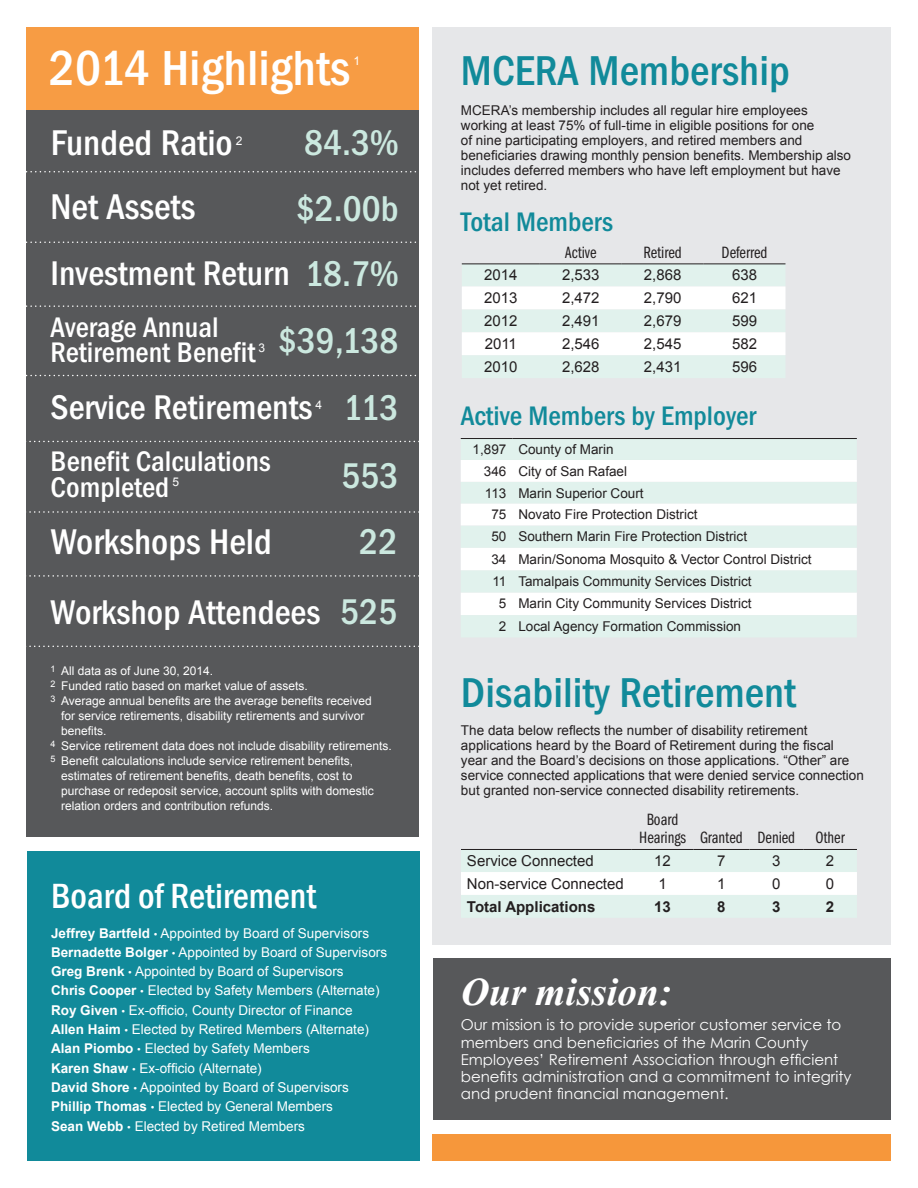
<style>
.page{position:relative;width:918px;height:1188px;background:#fff}
.page>*{position:absolute;margin:0;border:0;box-sizing:border-box;transform-origin:0 0}
.t1{font:49.5px "Franklin Gothic Medi Cond C";color:#fff}
.t2{font:42px "Franklin Gothic Medi Cond C";color:#118a9a}
.t3{font:italic 700 39px "Times New Roman";color:#fff}
.t4{font:36px "Franklin Gothic Medi Cond C";color:#fff}
.t5{font:36px "Franklin Gothic Medi Cond C";color:#cbe8df}
.t6{font:500 condensed 36px "Franklin Gothic";color:#fff}
.t7{font:34.5px "Franklin Gothic Medi Cond C";color:#fff}
.t8{font:28.5px/25.5px "Franklin Gothic Medi Cond C";color:#fff}
.t9{font:27px "Franklin Gothic Medi Cond C";color:#118a9a}
.t10{font:16.5px/18px "Franklin Gothic Book Cmp C";color:#231f20}
.t11{font:15px/17.2px "Century Gothic";color:#fff}
.t12{font:15px "Arial";color:#231f20}
.t13{font:700 15px "Arial";color:#231f20}
.t14{font:13.5px/15px "Arial";color:#231f20}
.t15{font:13.5px/19.4px "Arial";color:#fff}
.t16{font:12px "Arial";color:#fff}
.s1{font-size:36px;color:#cbe8df}
.s2{font-weight:700}
.s3{font-size:10.5px}
</style>
<div class="page">
<div style="left:433px;top:958px;width:458px;height:162px;background:#57585a"></div>
<div style="left:27px;top:851px;width:392px;height:310px;background:#118a9a"></div>
<div style="left:432px;top:27px;width:459px;height:918px;background:#e6e7e9"></div>
<div style="left:461px;top:439px;width:395px;height:198px;background:#e1f2ed"></div>
<svg style="left:461px;top:460px;width:396px;height:155px;fill:#fff"></svg>
<hr style="left:461px;top:438px;width:51px;height:1px;background:#231f20">
<hr style="left:512px;top:438px;width:345px;height:1px;background:#231f20">
<svg style="left:462px;top:265px;width:324px;height:113px"></svg>
<hr style="left:462px;top:264px;width:78px;height:1px;background:#231f20">
<hr style="left:540px;top:264px;width:82px;height:1px;background:#231f20">
<hr style="left:622px;top:264px;width:82px;height:1px;background:#231f20">
<hr style="left:704px;top:264px;width:82px;height:1px;background:#231f20">
<svg style="left:461px;top:850px;width:396px;height:67px"></svg>
<hr style="left:461px;top:849px;width:171px;height:1px;background:#231f20">
<hr style="left:632px;top:849px;width:61px;height:1px;background:#231f20">
<hr style="left:693px;top:849px;width:57px;height:1px;background:#231f20">
<hr style="left:750px;top:849px;width:53px;height:1px;background:#231f20">
<hr style="left:803px;top:849px;width:54px;height:1px;background:#231f20">
<div style="left:432px;top:1134px;width:459px;height:27px;background:#f6973b"></div>
<div style="left:26px;top:82px;width:393px;height:755px;background:#57585a"></div>
<div style="left:26px;top:27px;width:393px;height:82px;background:#f79c44"></div>
<svg style="left:26px;top:171px;width:390px;height:1px"></svg>
<svg style="left:26px;top:242px;width:390px;height:1px"></svg>
<svg style="left:26px;top:305px;width:390px;height:2px"></svg>
<svg style="left:26px;top:375px;width:390px;height:1px"></svg>
<svg style="left:26px;top:441px;width:393px;height:1px"></svg>
<svg style="left:26px;top:511px;width:393px;height:2px"></svg>
<svg style="left:26px;top:575px;width:393px;height:2px"></svg>
<svg style="left:26px;top:646px;width:393px;height:1px"></svg>
<h1 class="t1" style="left:49px;top:40px;width:303px">2014 Highlights</h1>
<p class="t16" style="left:353px;top:53px;width:8px">1</p>
<h3 class="t4" style="left:51px;top:123px;width:184px">Funded Ratio</h3>
<p class="t16" style="left:236px;top:133px;width:8px">2</p>
<h3 class="t5" style="left:304px;top:123px;width:96px">84.3%</h3>
<h3 class="t4" style="left:51px;top:187px;width:146px">Net Assets</h3>
<h3 class="t5" style="left:296px;top:189px;width:104px">$2.00b</h3>
<h3 class="t7" style="left:51px;top:255px;width:349px">Investment Return <span class="s1">18.7%</span></h3>
<h3 class="t8" style="left:51px;top:314px;width:206px">Average Annual<br>Retirement Benefit</h3>
<p class="t16" style="left:259px;top:340px;width:8px">3</p>
<h3 class="t5" style="left:278px;top:320px;width:122px">$39,138</h3>
<h3 class="t7" style="left:51px;top:388px;width:349px">Service Retirements <span class="s1">113</span></h3>
<p class="t16" style="left:316px;top:397px;width:8px">4</p>
<h3 class="t8" style="left:51px;top:448px;width:221px">Benefit Calculations<br>Completed</h3>
<p class="t16" style="left:172px;top:474px;width:8px">5</p>
<h3 class="t5" style="left:341px;top:456px;width:59px">553</h3>
<h3 class="t4" style="left:51px;top:522px;width:223px">Workshops Held</h3>
<h3 class="t5" style="left:359px;top:522px;width:40px">22</h3>
<h3 class="t7" style="left:51px;top:593px;width:348px">Workshop Attendees <span class="s1">525</span></h3>
<p class="t16" style="left:51px;top:663px;width:164px"><sup>1</sup> All data as of June 30, 2014.</p>
<p class="t16" style="left:51px;top:678px;width:259px"><sup>2</sup> Funded ratio based on market value of assets.</p>
<p class="t16" style="left:51px;top:693px;width:323px"><sup>3</sup> Average annual benefits are the average benefits received</p>
<p class="t16" style="left:61px;top:708px;width:305px">for service retirements, disability retirements and survivor</p>
<p class="t16" style="left:61px;top:723px;width:47px">benefits.</p>
<p class="t16" style="left:51px;top:738px;width:343px"><sup>4</sup> Service retirement data does not include disability retirements.</p>
<p class="t16" style="left:51px;top:753px;width:304px"><sup>5</sup> Benefit calculations include service retirement benefits,</p>
<p class="t16" style="left:61px;top:768px;width:293px">estimates of retirement benefits, death benefits, cost to</p>
<p class="t16" style="left:61px;top:783px;width:314px">purchase or redeposit service, account splits with domestic</p>
<p class="t16" style="left:61px;top:798px;width:214px">relation orders and contribution refunds.</p>
<h3 class="t6" style="left:51px;top:873px;width:267px">Board of Retirement</h3>
<p class="t15" style="left:51px;top:923px;width:338px"><span class="s2">Jeffrey Bartfeld</span> <span class="s3">•</span> Appointed by Board of Supervisors <span class="s2">Bernadette Bolger</span> <span class="s3">•</span> Appointed by Board of Supervisors <span class="s2">Greg Brenk</span> <span class="s3">•</span> Appointed by Board of Supervisors<br><span class="s2">Chris Cooper</span> <span class="s3">•</span> Elected by Safety Members (Alternate)<br><span class="s2">Roy Given</span> <span class="s3">•</span> Ex-officio, County Director of Finance <span class="s2">Allen Haim</span> <span class="s3">•</span> Elected by Retired Members (Alternate)<br><span class="s2">Alan Piombo</span> <span class="s3">•</span> Elected by Safety Members<br><span class="s2">Karen Shaw</span> <span class="s3">•</span> Ex-officio (Alternate)<br><span class="s2">David Shore</span> <span class="s3">•</span> Appointed by Board of Supervisors <span class="s2">Phillip Thomas</span> <span class="s3">•</span> Elected by General Members<br><span class="s2">Sean Webb</span> <span class="s3">•</span> Elected by Retired Members</p>
<h2 class="t2" style="left:461px;top:48px;width:330px">MCERA Membership</h2>
<p class="t14" style="left:461px;top:103px;width:392px">MCERA’s membership includes all regular hire employees working at least 75% of full-time in eligible positions for one<br>of nine participating employers, and retired members and beneficiaries drawing monthly pension benefits. Membership also includes deferred members who have left employment but have not yet retired.</p>
<h3 class="t9" style="left:461px;top:207px;width:154px">Total Members</h3>
<p class="t10" style="left:565px;top:243px;width:33px">Active</p>
<p class="t10" style="left:644px;top:243px;width:40px">Retired</p>
<p class="t10" style="left:722px;top:243px;width:47px">Deferred</p>
<p class="t12" style="left:484px;top:265px;width:35px">2014</p>
<p class="t12" style="left:562px;top:265px;width:39px">2,533</p>
<p class="t12" style="left:644px;top:265px;width:39px">2,868</p>
<p class="t12" style="left:732px;top:265px;width:27px">638</p>
<p class="t12" style="left:484px;top:288px;width:35px">2013</p>
<p class="t12" style="left:562px;top:288px;width:39px">2,472</p>
<p class="t12" style="left:644px;top:288px;width:39px">2,790</p>
<p class="t12" style="left:732px;top:288px;width:27px">621</p>
<p class="t12" style="left:484px;top:311px;width:35px">2012</p>
<p class="t12" style="left:562px;top:311px;width:39px">2,491</p>
<p class="t12" style="left:644px;top:311px;width:39px">2,679</p>
<p class="t12" style="left:732px;top:311px;width:27px">599</p>
<p class="t12" style="left:485px;top:334px;width:34px">2011</p>
<p class="t12" style="left:562px;top:334px;width:39px">2,546</p>
<p class="t12" style="left:644px;top:334px;width:39px">2,545</p>
<p class="t12" style="left:732px;top:334px;width:27px">582</p>
<p class="t12" style="left:484px;top:357px;width:35px">2010</p>
<p class="t12" style="left:562px;top:357px;width:39px">2,628</p>
<p class="t12" style="left:644px;top:357px;width:39px">2,431</p>
<p class="t12" style="left:732px;top:357px;width:27px">596</p>
<h3 class="t9" style="left:461px;top:400px;width:297px">Active Members by Employer</h3>
<p class="t14" style="left:473px;top:442px;width:143px">1,897 County of Marin</p>
<p class="t14" style="left:484px;top:464px;width:145px">346 City of San Rafael</p>
<p class="t14" style="left:485px;top:486px;width:160px">113 Marin Superior Court</p>
<p class="t14" style="left:491px;top:507px;width:208px">75 Novato Fire Protection District</p>
<p class="t14" style="left:491px;top:529px;width:257px">50 Southern Marin Fire Protection District</p>
<p class="t14" style="left:491px;top:552px;width:322px">34 Marin/Sonoma Mosquito &amp; Vector Control District</p>
<p class="t14" style="left:492px;top:574px;width:261px">11 Tamalpais Community Services District</p>
<p class="t14" style="left:499px;top:596px;width:254px">5 Marin City Community Services District</p>
<p class="t14" style="left:499px;top:619px;width:244px">2 Local Agency Formation Commission</p>
<h2 class="t2" style="left:461px;top:670px;width:336px">Disability Retirement</h2>
<p class="t14" style="left:461px;top:723px;width:404px">The data below reflects the number of disability retirement applications heard by the Board of Retirement during the fiscal<br>year and the Board’s decisions on those applications. “Other” are service connected applications that were denied service connection but granted non-service connected disability retirements.</p>
<p class="t10" style="left:639px;top:811px;width:207px;text-indent:8px">Board<br>Hearings Granted Denied Other</p>
<p class="t12" style="left:467px;top:851px;width:128px">Service Connected</p>
<p class="t12" style="left:654px;top:851px;width:18px">12</p>
<p class="t12" style="left:717px;top:851px;width:10px">7</p>
<p class="t12" style="left:772px;top:851px;width:10px">3</p>
<p class="t12" style="left:826px;top:851px;width:10px">2</p>
<p class="t12" style="left:467px;top:874px;width:158px">Non-service Connected</p>
<p class="t12" style="left:658px;top:874px;width:10px">1</p>
<p class="t12" style="left:717px;top:874px;width:10px">1</p>
<p class="t12" style="left:772px;top:874px;width:10px">0</p>
<p class="t12" style="left:826px;top:874px;width:10px">0</p>
<p class="t13" style="left:467px;top:897px;width:130px">Total Applications</p>
<p class="t13" style="left:654px;top:897px;width:18px">13</p>
<p class="t13" style="left:717px;top:897px;width:10px">8</p>
<p class="t13" style="left:772px;top:897px;width:10px">3</p>
<p class="t13" style="left:826px;top:897px;width:10px">2</p>
<h3 class="t3" style="left:461px;top:964px;width:212px">Our mission:</h3>
<p class="t11" style="left:461px;top:1016px;width:392px">Our mission is to provide superior customer service to members and beneficiaries of the Marin County Employees’ Retirement Association through efficient benefits administration and a commitment to integrity and prudent financial management.</p>
</div>
